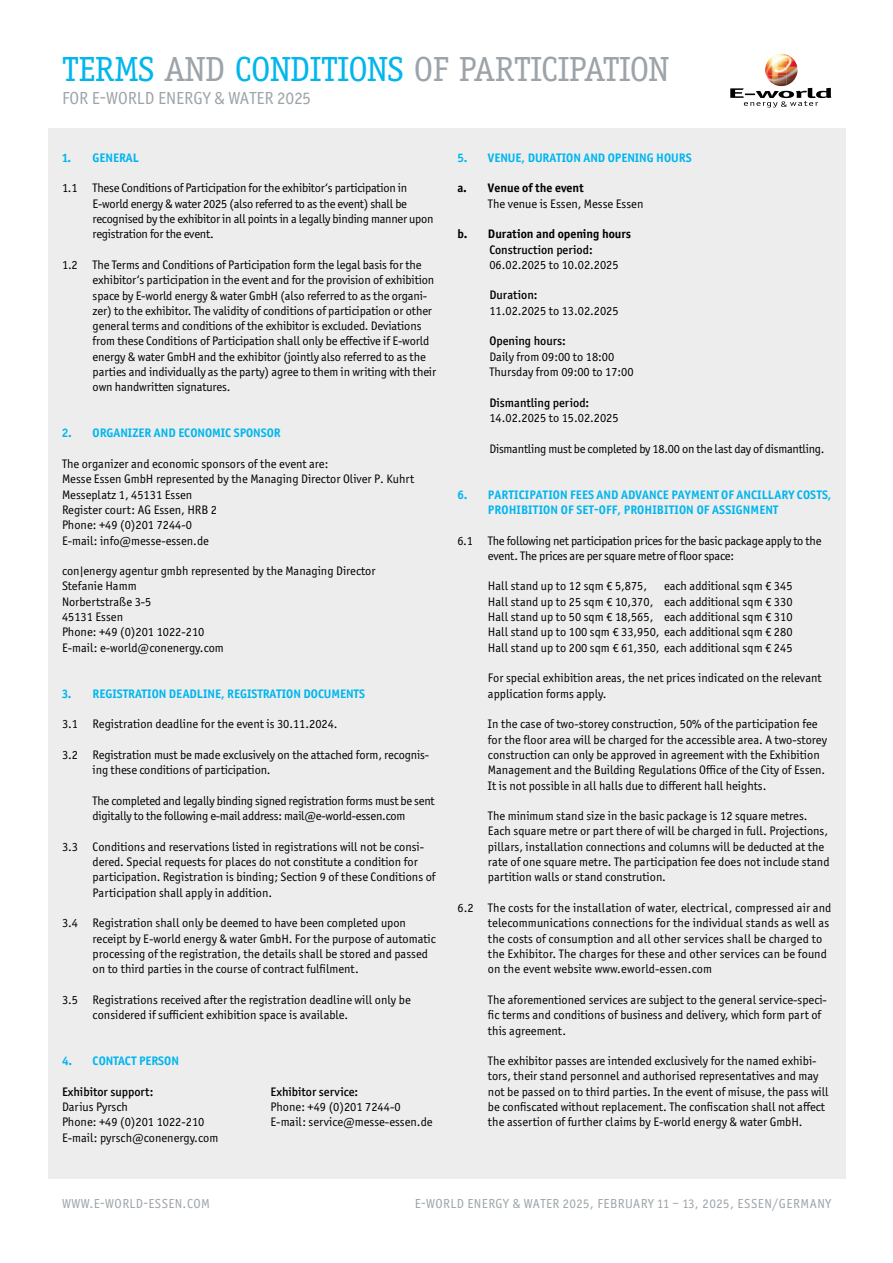
<style>
.page{position:relative;width:893px;height:1263px;background:#fff}
.page>*{position:absolute;margin:0;border:0;box-sizing:border-box;transform-origin:0 0}
.t1{font:34.95px "Officina Serif Std";letter-spacing:-.01em;color:#9da4a9}
.t2{font:17.55px "Officina Sans ITC Pro";color:#9da4a9}
.t3{font:13.2px "Officina Sans ITC Pro";letter-spacing:.03em;color:#9da4a9}
.t4{font:12.45px/15.3px "Officina Sans ITC Pro";color:#000}
.t5{font:12.45px/15.3px "Officina Sans ITC Pro";letter-spacing:-.02em;color:#000}
.t6{font:700 12.45px/15.3px "Officina Sans ITC Pro";color:#00b6ed}
.t7{font:500 12.45px "Officina Sans ITC Pro";color:#000}
.t8{font:700 12.45px "Officina Sans ITC Pro";color:#000}
.s1{color:#00b6ed}
</style>
<div class="page">
<div style="left:48px;top:128px;width:797px;height:1050px;background:#ededed"></div>
<img style="left:765px;top:54px;width:22px;height:21px">
<img style="left:787px;top:67px;width:11px;height:18px">
<img style="left:766px;top:75px;width:15px;height:11px">
<svg style="left:730px;top:88px;width:101px;height:19px"></svg>
<h1 class="t1" style="left:62px;top:49px;width:609px"><span class="s1">TERMS</span> AND <span class="s1">CONDITIONS</span> OF PARTICIPATION</h1>
<h2 class="t2" style="left:62px;top:88px;width:251px">FOR E-WORLD ENERGY &amp; WATER 2025</h2>
<p class="t6" style="left:62px;top:150px;width:78px">1. GENERAL</p>
<p class="t5" style="left:93px;top:180px;width:342px;text-indent:-31px">1.1 These Conditions of Participation for the exhibitor‘s participation in E-world energy &amp; water 2025 (also referred to as the event) shall be recognised by the exhibitor in all points in a legally binding manner upon registration for the event.</p>
<p class="t4" style="left:93px;top:257px;width:345px;text-indent:-31px">1.2 The Terms and Conditions of Participation form the legal basis for the exhibitor‘s participation in the event and for the provision of exhibition space by E-world energy &amp; water GmbH (also referred to as the organi&shy;zer) to the exhibitor. The validity of conditions of participation or other general terms and conditions of the exhibitor is excluded. Deviations from these Conditions of Participation shall only be effective if E-world energy &amp; water GmbH and the exhibitor (jointly also referred to as the parties and individually as the party) agree to them in writing with their own handwritten signatures.</p>
<p class="t6" style="left:62px;top:425px;width:220px">2. ORGANIZER AND ECONOMIC SPONSOR</p>
<p class="t4" style="left:62px;top:456px;width:354px">The organizer and economic sponsors of the event are:<br>Messe Essen GmbH represented by the Managing Director Oliver P. Kuhrt Messeplatz 1, 45131 Essen<br>Register court: AG Essen, HRB 2<br>Phone: +49 (0)201 7244-0<br>E-mail: info@messe-essen.de</p>
<p class="t4" style="left:62px;top:563px;width:315px">con|energy agentur gmbh represented by the Managing Director<br>Stefanie Hamm<br>Norbertstraße 3-5<br>45131 Essen<br>Phone: +49 (0)201 1022-210<br>E-mail: e-world@conenergy.com</p>
<p class="t6" style="left:62px;top:686px;width:305px">3. REGISTRATION DEADLINE, REGISTRATION DOCUMENTS</p>
<p class="t4" style="left:62px;top:716px;width:277px">3.1 Registration deadline for the event is 30.11.2024.</p>
<p class="t4" style="left:93px;top:747px;width:338px;text-indent:-31px">3.2 Registration must be made exclusively on the attached form, recognis&shy;ing these conditions of participation.</p>
<p class="t5" style="left:93px;top:793px;width:343px">The completed and legally binding signed registration forms must be sent digitally to the following e-mail address: mail@e-world-essen.com</p>
<p class="t4" style="left:93px;top:839px;width:344px;text-indent:-31px">3.3 Conditions and reservations listed in registrations will not be consi&shy;dered. Special requests for places do not constitute a condition for participation. Registration is binding; Section 9 of these Conditions of Participation shall apply in addition.</p>
<p class="t4" style="left:93px;top:915px;width:345px;text-indent:-31px">3.4 Registration shall only be deemed to have been completed upon receipt by E-world energy &amp; water GmbH. For the purpose of automatic processing of the registration, the details shall be stored and passed on to third parties in the course of contract fulfilment.</p>
<p class="t4" style="left:93px;top:992px;width:320px;text-indent:-31px">3.5 Registrations received after the registration deadline will only be considered if sufficient exhibition space is available.</p>
<p class="t6" style="left:62px;top:1053px;width:118px">4. CONTACT PERSON</p>
<p class="t7" style="left:62px;top:1084px;width:93px">Exhibitor support:</p>
<p class="t7" style="left:271px;top:1084px;width:89px">Exhibitor service:</p>
<p class="t4" style="left:62px;top:1099px;width:67px">Darius Pyrsch</p>
<p class="t4" style="left:271px;top:1099px;width:132px">Phone: +49 (0)201 7244-0</p>
<p class="t4" style="left:62px;top:1114px;width:144px">Phone: +49 (0)201 1022-210</p>
<p class="t4" style="left:271px;top:1114px;width:164px">E-mail: service@messe-essen.de</p>
<p class="t4" style="left:62px;top:1130px;width:158px">E-mail: pyrsch@conenergy.com</p>
<p class="t6" style="left:457px;top:150px;width:236px">5. VENUE, DURATION AND OPENING HOURS</p>
<p class="t8" style="left:457px;top:180px;width:128px">a. Venue of the event</p>
<p class="t4" style="left:488px;top:196px;width:157px">The venue is Essen, Messe Essen</p>
<p class="t8" style="left:457px;top:226px;width:175px">b. Duration and opening hours</p>
<p class="t7" style="left:489px;top:242px;width:105px">Construction period:</p>
<p class="t4" style="left:489px;top:257px;width:131px">06.02.2025 to 10.02.2025</p>
<p class="t7" style="left:489px;top:288px;width:50px">Duration:</p>
<p class="t4" style="left:489px;top:303px;width:131px">11.02.2025 to 13.02.2025</p>
<p class="t7" style="left:489px;top:334px;width:78px">Opening hours:</p>
<p class="t4" style="left:489px;top:349px;width:146px">Daily from 09:00 to 18:00<br>Thursday from 09:00 to 17:00</p>
<p class="t7" style="left:489px;top:395px;width:101px">Dismantling period:</p>
<p class="t4" style="left:489px;top:410px;width:131px">14.02.2025 to 15.02.2025</p>
<p class="t5" style="left:489px;top:441px;width:337px">Dismantling must be completed by 18.00 on the last day of dismantling.</p>
<p class="t6" style="left:488px;top:487px;width:345px;text-indent:-31px">6. PARTICIPATION FEES AND ADVANCE PAYMENT OF ANCILLARY COSTS,<br>PROHIBITION OF SET-OFF, PROHIBITION OF ASSIGNMENT</p>
<p class="t5" style="left:488px;top:533px;width:335px;text-indent:-31px">6.1 The following net participation prices for the basic package apply to the event. The prices are per square metre of floor space:</p>
<p class="t4" style="left:488px;top:578px;width:161px">Hall stand up to 12 sqm € 5,875,</p>
<p class="t4" style="left:488px;top:578px;width:306px;text-align:justify;text-indent:176px">each additional sqm € 345<br>Hall stand up to 25 sqm € 10,370, each additional sqm € 330<br>Hall stand up to 50 sqm € 18,565, each additional sqm € 310<br>Hall stand up to 100 sqm € 33,950, each additional sqm € 280<br>Hall stand up to 200 sqm € 61,350, each additional sqm € 245</p>
<p class="t4" style="left:488px;top:670px;width:335px">For special exhibition areas, the net prices indicated on the relevant application forms apply.</p>
<p class="t4" style="left:488px;top:716px;width:341px">In the case of two-storey construction, 50% of the participation fee for the floor area will be charged for the accessible area. A two-storey construction can only be approved in agreement with the Exhibition Management and the Building Regulations Office of the City of Essen.<br>It is not possible in all halls due to different hall heights.</p>
<p class="t4" style="left:488px;top:808px;width:343px">The minimum stand size in the basic package is 12 square metres.<br>Each square metre or part there of will be charged in full. Projections, pillars, installation connections and columns will be deducted at the rate of one square metre. The participation fee does not include stand partition walls or stand constrution.</p>
<p class="t4" style="left:488px;top:900px;width:345px;text-indent:-31px">6.2 The costs for the installation of water, electrical, compressed air and telecommunications connections for the individual stands as well as the costs of consumption and all other services shall be charged to the Exhibitor. The charges for these and other services can be found on the event website www.eworld-essen.com</p>
<p class="t4" style="left:488px;top:992px;width:340px">The aforementioned services are subject to the general service-speci&shy;fic terms and conditions of business and delivery, which form part of this agreement.</p>
<p class="t4" style="left:488px;top:1053px;width:342px">The exhibitor passes are intended exclusively for the named exhibi&shy;tors, their stand personnel and authorised representatives and may not be passed on to third parties. In the event of misuse, the pass will be confiscated without replacement. The confiscation shall not affect the assertion of further claims by E-world energy &amp; water GmbH.</p>
<p class="t3" style="left:62px;top:1196px;width:149px">WWW.E-WORLD-ESSEN.COM</p>
<p class="t3" style="left:415px;top:1196px;width:418px">E-WORLD ENERGY &amp; WATER 2025, FEBRUARY 11 – 13, 2025, ESSEN/GERMANY</p>
</div>
